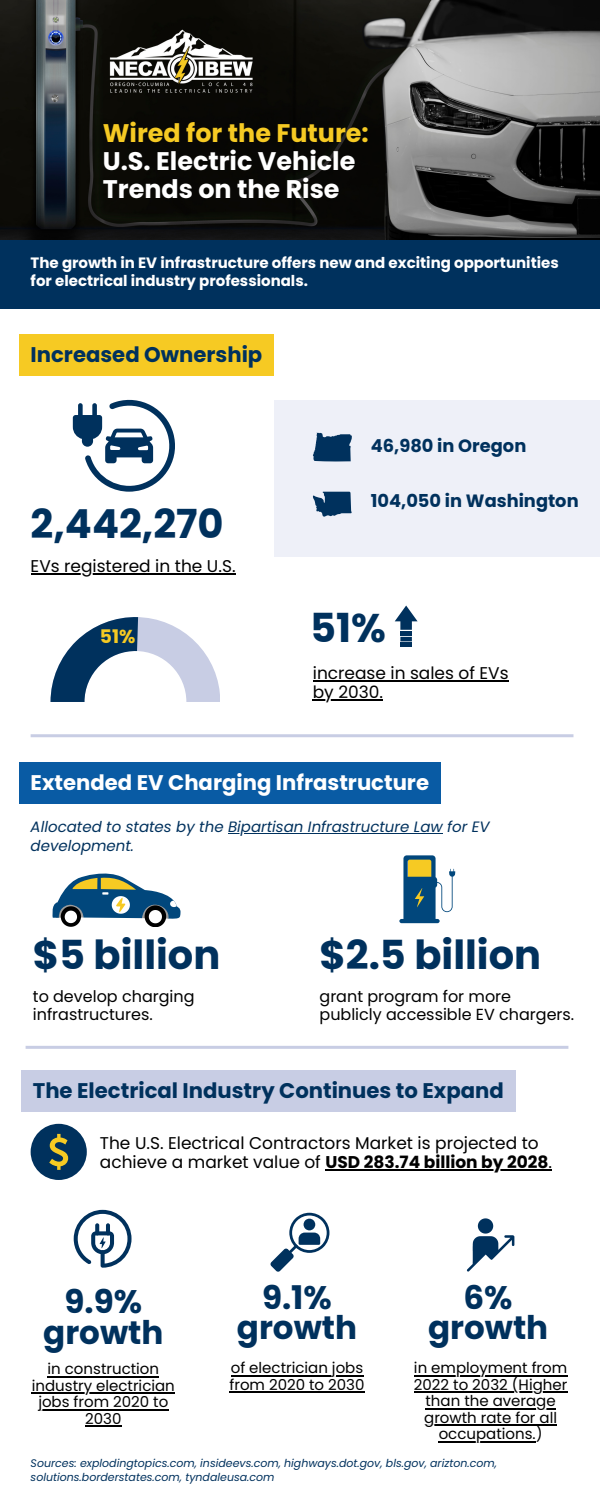
<style>
.page{position:relative;width:600px;height:1500px;background:#fff}
.page>*{position:absolute;margin:0;border:0;box-sizing:border-box;transform-origin:0 0}
.t1{font:700 40px "Poppins";color:#00315d}
.t2{font:700 32.6px/30.8px "Poppins";color:#00315d;text-align:center}
.t3{font:700 25.4px/28.1px "Poppins";color:#fff}
.t4{font:700 21.2px "Poppins";color:#00315d}
.t5{font:700 21.2px "Poppins";color:#fff}
.t6{font:700 18.7px "Poppins";color:#f6ca23}
.t7{font:700 17.8px "Poppins";color:#00315d}
.t8{font:17px/18.8px "Poppins";color:#000}
.t9{font:16px/18px "Poppins";color:#000}
.t10{font:15px/16.5px "Poppins";color:#000;text-align:center}
.t11{font:700 15px/18.8px "Poppins";color:#fff}
.t12{font:italic 15px "Poppins";color:#00315d}
.t13{font:italic 11px/14.2px "Poppins";color:#00315d}
.s1{color:#f6ca23}
.s2{font-weight:700}
</style>
<div class="page">
<img style="left:0;top:0;width:600px;height:241px">
<img style="left:103px;top:20px;width:158px;height:80px">
<div style="left:0;top:241px;width:600px;height:68px;background:#00315d"></div>
<svg style="left:73px;top:400px;width:102px;height:91px"></svg>
<div style="left:274px;top:400px;width:326px;height:157px;background:#eef0f8"></div>
<svg style="left:313px;top:433px;width:39px;height:29px"></svg>
<svg style="left:313px;top:492px;width:39px;height:24px"></svg>
<hr style="left:31px;top:734px;width:542px;height:3px;background:#c8cde4">
<svg style="left:51px;top:617px;width:169px;height:85px"></svg>
<hr style="left:26px;top:1046px;width:542px;height:3px;background:#c8cde4">
<svg style="left:271px;top:1213px;width:58px;height:59px"></svg>
<svg style="left:74px;top:1210px;width:58px;height:58px"></svg>
<hr style="left:106px;top:1223px;width:4px;height:12px;background:#00315d;border-radius:2px">
<svg style="left:95px;top:1223px;width:4px;height:12px"></svg>
<svg style="left:467px;top:1218px;width:47px;height:54px"></svg>
<svg style="left:52px;top:873px;width:129px;height:54px"></svg>
<svg style="left:399px;top:855px;width:56px;height:68px"></svg>
<div style="left:31px;top:1124px;width:56px;height:56px;background:#00315d;border-radius:50%"></div>
<svg style="left:49px;top:1134px;width:19px;height:36px"></svg>
<svg style="left:395px;top:606px;width:23px;height:24px"></svg>
<div style="left:400px;top:631px;width:12px;height:5px;background:#00315d"></div>
<svg style="left:400px;top:637px;width:12px;height:4px"></svg>
<hr style="left:400px;top:643px;width:12px;height:4px;background:#00315d">
<div style="left:19px;top:334px;width:255px;height:41px;background:#f6ca23"></div>
<hr style="left:31px;top:573px;width:205px;height:2px;background:#000">
<hr style="left:313px;top:680px;width:196px;height:2px;background:#000">
<hr style="left:313px;top:699px;width:70px;height:2px;background:#000">
<div style="left:19px;top:762px;width:422px;height:42px;background:#095ba4"></div>
<hr style="left:228px;top:833px;width:215px;height:1px;background:#00315d">
<hr style="left:325px;top:1169px;width:224px;height:2px;background:#000">
<div style="left:21px;top:1070px;width:494px;height:42px;background:#c8cde4"></div>
<hr style="left:48px;top:1376px;width:111px;height:1px;background:#000">
<hr style="left:32px;top:1392px;width:143px;height:2px;background:#000">
<hr style="left:38px;top:1409px;width:130px;height:1px;background:#000">
<hr style="left:85px;top:1425px;width:37px;height:2px;background:#000">
<hr style="left:231px;top:1375px;width:132px;height:1px;background:#000">
<hr style="left:229px;top:1391px;width:136px;height:2px;background:#000">
<hr style="left:414px;top:1375px;width:153px;height:1px;background:#000">
<hr style="left:414px;top:1391px;width:153px;height:2px;background:#000">
<hr style="left:426px;top:1408px;width:130px;height:1px;background:#000">
<hr style="left:424px;top:1424px;width:133px;height:2px;background:#000">
<hr style="left:439px;top:1441px;width:97px;height:1px;background:#000">
<h3 class="t3" style="left:103px;top:119px;width:268px"><span class="s1">Wired for the Future:<br></span>U.S. Electric Vehicle<br>Trends on the Rise</h3>
<p class="t11" style="left:31px;top:253px;width:530px">The growth in EV infrastructure offers new and exciting opportunities for electrical industry professionals.</p>
<h4 class="t4" style="left:31px;top:340px;width:233px">Increased Ownership</h4>
<p class="t1" style="left:31px;top:496px;width:195px">2,442,270</p>
<h1 class="t8" style="left:31px;top:557px;width:206px">EVs registered in the U.S.</h1>
<h5 class="t6" style="left:100px;top:623px;width:37px">51%</h5>
<h6 class="t7" style="left:371px;top:434px;width:157px">46,980 in Oregon</h6>
<p class="t7" style="left:371px;top:489px;width:209px">104,050 in Washington</p>
<h5 class="t1" style="left:310px;top:600px;width:77px">51%</h5>
<p class="t8" style="left:313px;top:664px;width:197px">increase in sales of EVs</p>
<h5 class="t8" style="left:313px;top:682px;width:72px">by 2030.</h5>
<h1 class="t5" style="left:31px;top:768px;width:400px">Extended EV Charging Infrastructure</h1>
<p class="t12" style="left:31px;top:817px;width:461px">Allocated to states by the Bipartisan Infrastructure Law for EV</p>
<h6 class="t12" style="left:31px;top:835px;width:105px">development.</h6>
<p class="t1" style="left:33px;top:927px;width:189px">$5 billion</p>
<p class="t9" style="left:33px;top:987px;width:163px">to develop charging infrastructures.</p>
<h2 class="t1" style="left:320px;top:927px;width:223px">$2.5 billion</h2>
<p class="t9" style="left:320px;top:987px;width:256px">grant program for more publicly accessible EV chargers.</p>
<p class="t4" style="left:33px;top:1076px;width:473px">The Electrical Industry Continues to Expand</p>
<h4 class="t8" style="left:100px;top:1134px;width:454px">The U.S. Electrical Contractors Market is projected to achieve a market value of <span class="s2">USD 283.74 billion by 2028</span>.</h4>
<h1 class="t2" style="left:43px;top:1286px;width:122px">9.9% growth</h1>
<h1 class="t10" style="left:48px;top:1361px;width:113px">in construction</h1>
<p class="t10" style="left:32px;top:1377px;width:145px">industry electrician</p>
<p class="t10" style="left:38px;top:1394px;width:132px">jobs from 2020 to<br>2030</p>
<h4 class="t2" style="left:237px;top:1282px;width:122px">9.1% growth</h4>
<p class="t10" style="left:229px;top:1360px;width:137px;text-align:left">of electrician jobs from 2020 to 2030</p>
<h6 class="t2" style="left:428px;top:1282px;width:122px">6% growth</h6>
<p class="t10" style="left:414px;top:1360px;width:155px">in employment from</p>
<h2 class="t10" style="left:414px;top:1376px;width:155px">2022 to 2032 (Higher</h2>
<p class="t10" style="left:426px;top:1393px;width:132px">than the average</p>
<p class="t10" style="left:424px;top:1409px;width:134px">growth rate for all</p>
<h2 class="t10" style="left:439px;top:1426px;width:105px">occupations.)</h2>
<p class="t13" style="left:31px;top:1456px;width:468px">Sources: explodingtopics.com, insideevs.com, highways.dot.gov, bls.gov, arizton.com, solutions.borderstates.com, tyndaleusa.com</p>
</div>
